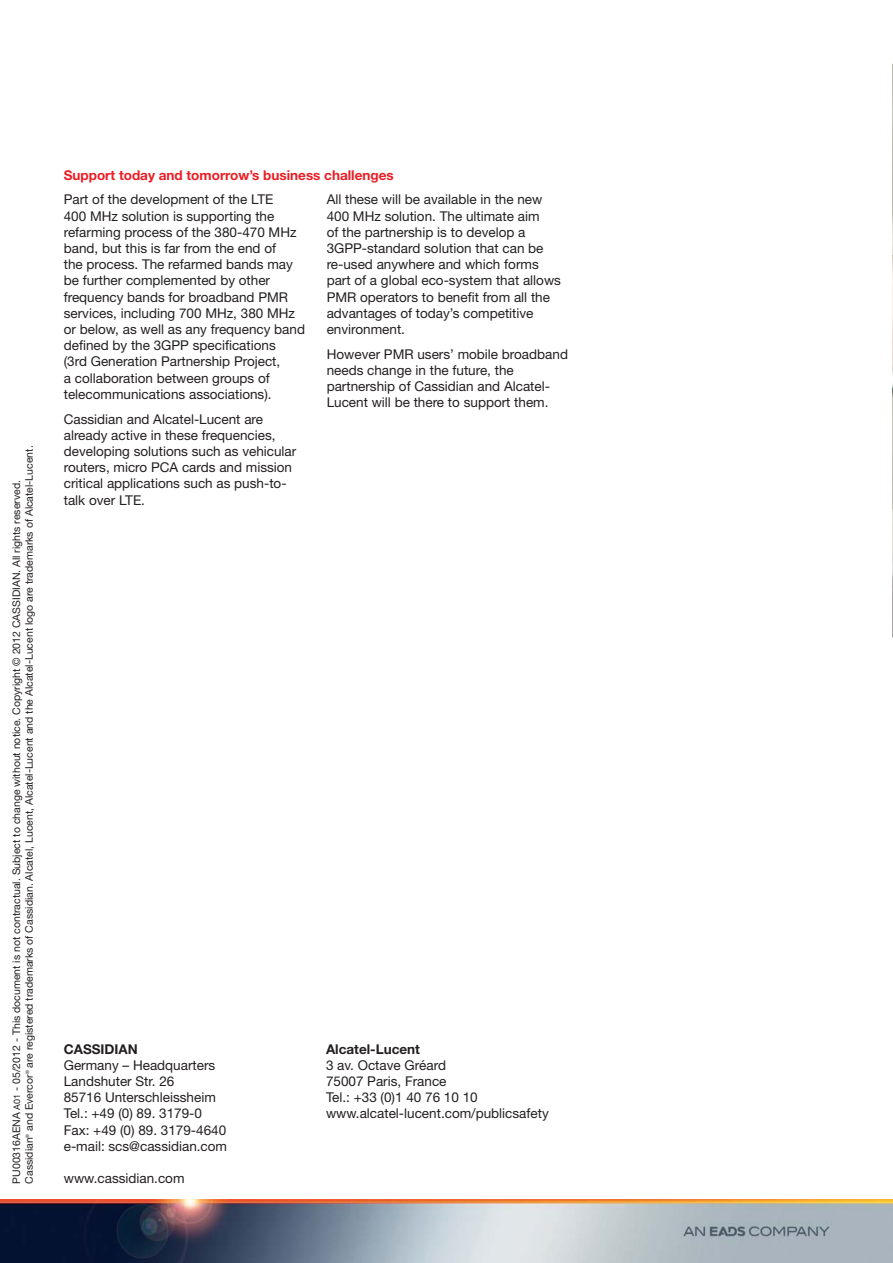
<style>
.page{position:relative;width:893px;height:1263px;background:#fff}
.page>*{position:absolute;margin:0;border:0;box-sizing:border-box;transform-origin:0 0}
.t1{font:13.5px/16.2px "Helvetica Neue";color:#231f20}
.t2{font:700 13.5px/24.8px "Helvetica Neue";color:#ed1c24}
.t3{font:10.5px/12.6px "Helvetica Neue";color:#231f20}
.s1{font-size:9px}
.s2{font-weight:400;color:#231f20}
.s3{font-weight:700}
</style>
<div class="page">
<img style="left:892px;top:63px;width:1px;height:1136px">
<img style="left:0;top:1199px;width:893px;height:64px">
<p class="t3" style="left:11px;top:1183px;width:740px;rotate:-90deg">PU00316AENA <span class="s1">A01</span> - 05/2012 - This document is not contractual. Subject to change without notice. Copyright © 2012 CASSIDIAN. All rights reserved.<br>Cassidian<sup>®</sup> and Evercor<sup>®</sup> are registered trademarks of Cassidian. Alcatel, Lucent, Alcatel-Lucent and the Alcatel-Lucent logo are trademarks of Alcatel-Lucent.</p>
<p class="t2" style="left:64px;top:164px;width:331px">Support today and tomorrow’s business challenges<br><span class="s2">Part of the development of the LTE</span></p>
<p class="t1" style="left:64px;top:209px;width:243px">400 MHz solution is supporting the refarming process of the 380-470 MHz band, but this is far from the end of<br>the process. The refarmed bands may be further complemented by other frequency bands for broadband PMR services, including 700 MHz, 380 MHz or below, as well as any frequency band defined by the 3GPP specifications<br>(3rd Generation Partnership Project,<br>a collaboration between groups of telecommunications associations).</p>
<p class="t1" style="left:64px;top:412px;width:234px">Cassidian and Alcatel-Lucent are already active in these frequencies, developing solutions such as vehicular routers, micro PCA cards and mission critical applications such as push-to&shy;talk over LTE.</p>
<p class="t1" style="left:327px;top:193px;width:236px">All these will be available in the new 400 MHz solution. The ultimate aim<br>of the partnership is to develop a 3GPP-standard solution that can be re-used anywhere and which forms part of a global eco-system that allows PMR operators to benefit from all the advantages of today’s competitive environment.</p>
<p class="t1" style="left:327px;top:347px;width:243px">However PMR users’ mobile broadband needs change in the future, the partnership of Cassidian and Alcatel-Lucent will be there to support them.</p>
<p class="t1" style="left:64px;top:1042px;width:165px"><span class="s3">CASSIDIAN<br></span>Germany – Headquarters<br>Landshuter Str. 26<br>85716 Unterschleissheim<br>Tel.: +49 (0) 89. 3179-0<br>Fax: +49 (0) 89. 3179-4640 e-mail: scs@cassidian.com</p>
<p class="t1" style="left:64px;top:1172px;width:122px">www.cassidian.com</p>
<p class="t1" style="left:326px;top:1042px;width:224px"><span class="s3">Alcatel-Lucent<br></span>3 av. Octave Gréard<br>75007 Paris, France<br>Tel.: +33 (0)1 40 76 10 10 www.alcatel-lucent.com/publicsafety</p>
</div>
